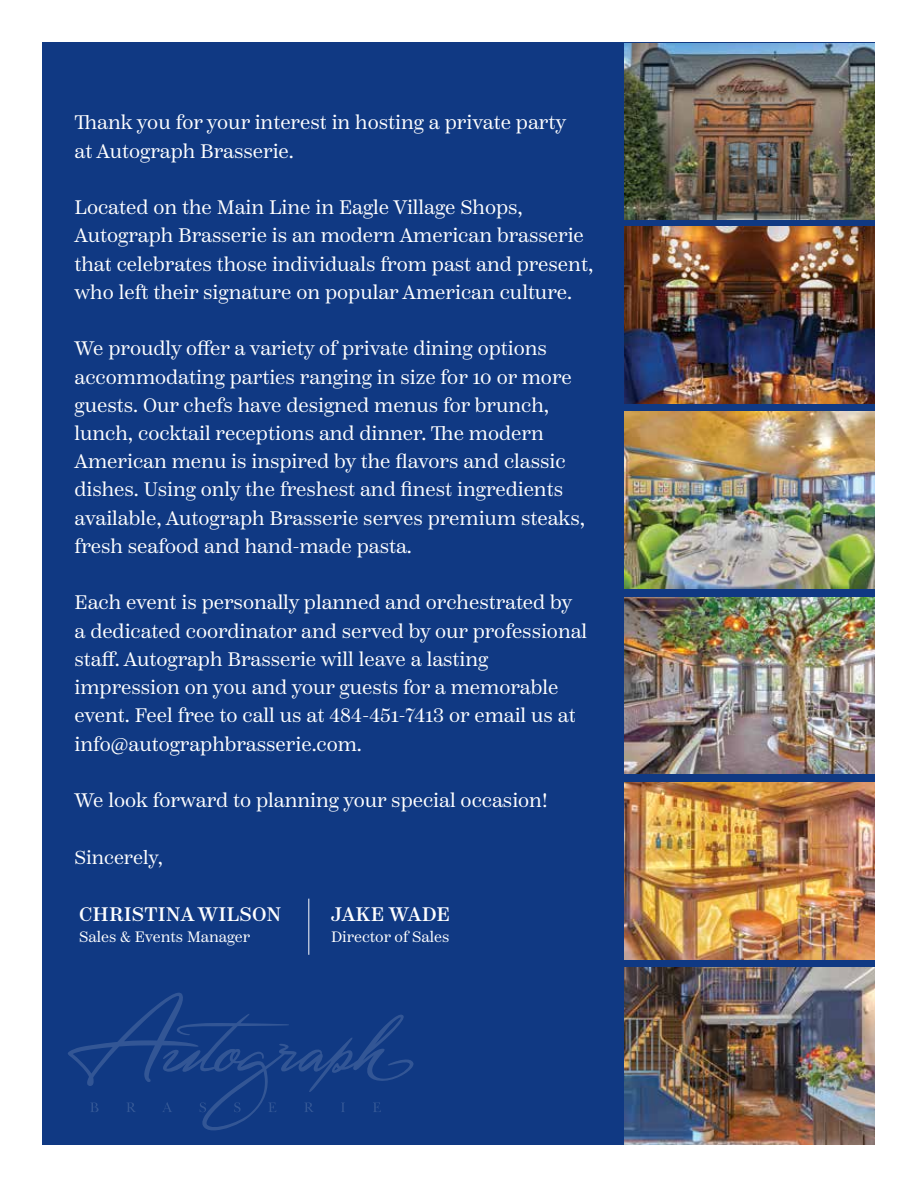
<style>
.page{position:relative;width:918px;height:1188px;background:#fff}
.page>*{position:absolute;margin:0;border:0;box-sizing:border-box;transform-origin:0 0}
.t1{font:19.5px/28.2px "Scotch Text";color:#fff}
.t2{font:500 19.5px "Scotch Text";letter-spacing:.01em;color:#fff}
.t3{font:18.75px "Scotch Text";color:#fff}
.t4{font:15px "Scotch Text";color:#fff}
</style>
<div class="page">
<div style="left:42px;top:43px;width:833px;height:1102px;background:#103983"></div>
<hr style="left:308px;top:899px;width:1px;height:56px;background:#fff">
<img style="left:625px;top:43px;width:250px;height:176px">
<img style="left:625px;top:412px;width:250px;height:176px">
<img style="left:625px;top:783px;width:250px;height:176px">
<img style="left:625px;top:227px;width:250px;height:176px">
<img style="left:625px;top:597px;width:250px;height:177px">
<img style="left:625px;top:967px;width:250px;height:178px">
<svg style="left:68px;top:993px;width:346px;height:138px"></svg>
<p class="t1" style="left:75px;top:109px;width:493px">Thank you for your interest in hosting a private party at Autograph Brasserie.</p>
<p class="t1" style="left:75px;top:193px;width:520px">Located on the Main Line in Eagle Village Shops, Autograph Brasserie is an modern American brasserie that celebrates those individuals from past and present, who left their signature on popular American culture.</p>
<p class="t1" style="left:75px;top:335px;width:512px">We proudly offer a variety of private dining options accommodating parties ranging in size for 10 or more guests. Our chefs have designed menus for brunch, lunch, cocktail receptions and dinner. The modern American menu is inspired by the flavors and classic dishes. Using only the freshest and finest ingredients available, Autograph Brasserie serves premium steaks, fresh seafood and hand-made pasta.</p>
<p class="t1" style="left:75px;top:589px;width:514px">Each event is personally planned and orchestrated by a dedicated coordinator and served by our professional staff. Autograph Brasserie will leave a lasting impression on you and your guests for a memorable event. Feel free to call us at 484-451-7413 or email us at info@autographbrasserie.com.</p>
<p class="t1" style="left:75px;top:786px;width:475px">We look forward to planning your special occasion!</p>
<p class="t3" style="left:75px;top:846px;width:90px">Sincerely,</p>
<p class="t2" style="left:79px;top:902px;width:204px">CHRISTINA WILSON</p>
<p class="t4" style="left:79px;top:928px;width:173px">Sales &amp; Events Manager</p>
<p class="t2" style="left:331px;top:903px;width:121px">JAKE WADE</p>
<p class="t4" style="left:331px;top:928px;width:120px">Director of Sales</p>
</div>
